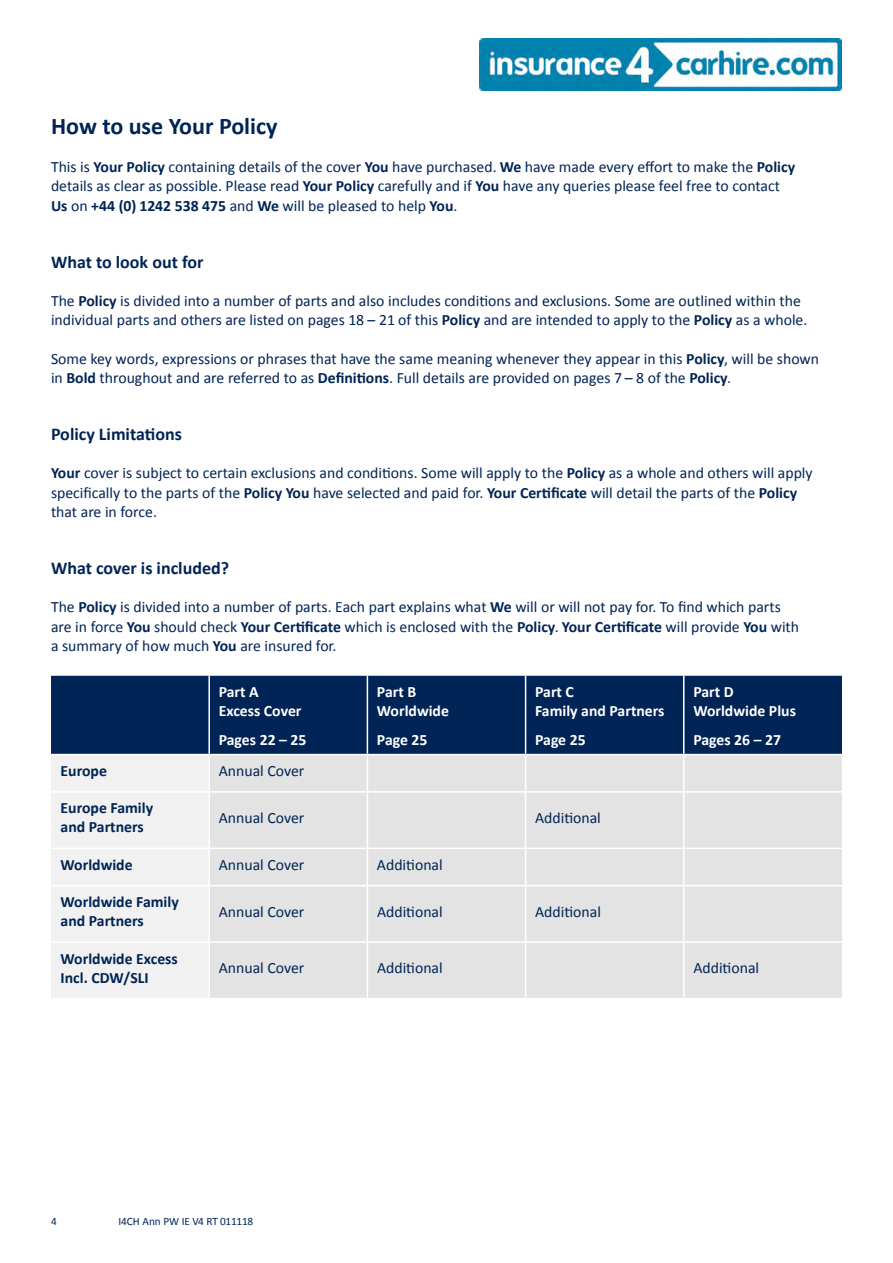
<style>
.page{position:relative;width:893px;height:1263px;background:#fff}
.page>*{position:absolute;margin:0;border:0;box-sizing:border-box;transform-origin:0 0}
.t1{font:700 24px "Calibri";color:#002455}
.t2{font:700 18px "Calibri";color:#002455}
.t3{font:15.75px/19.2px "Calibri";color:#002455}
.t4{font:700 15.75px/19.2px "Calibri";color:#fff}
.t5{font:700 15.75px/19.2px "Calibri";color:#002455}
.t6{font:11.25px "Calibri";letter-spacing:-.01em;color:#002455}
.s1{font-weight:700}
</style>
<div class="page">
<img style="left:479px;top:38px;width:363px;height:52px">
<div style="left:51px;top:676px;width:791px;height:78px;background:#002455"></div>
<div style="left:51px;top:756px;width:157px;height:242px;background:#f1f1f1"></div>
<div style="left:210px;top:755px;width:632px;height:243px;background:#e3e3e3"></div>
<hr style="left:208px;top:676px;width:2px;height:78px;background:#fff">
<hr style="left:367px;top:676px;width:1px;height:78px;background:#fff">
<hr style="left:525px;top:676px;width:1px;height:78px;background:#fff">
<hr style="left:51px;top:941px;width:158px;height:2px;background:#fff">
<hr style="left:209px;top:941px;width:158px;height:2px;background:#fff">
<hr style="left:367px;top:941px;width:159px;height:2px;background:#fff">
<hr style="left:526px;top:941px;width:158px;height:2px;background:#fff">
<hr style="left:684px;top:941px;width:158px;height:2px;background:#fff">
<hr style="left:51px;top:791px;width:158px;height:2px;background:#fff">
<hr style="left:209px;top:791px;width:158px;height:2px;background:#fff">
<hr style="left:367px;top:791px;width:159px;height:2px;background:#fff">
<hr style="left:526px;top:791px;width:158px;height:2px;background:#fff">
<hr style="left:684px;top:791px;width:158px;height:2px;background:#fff">
<hr style="left:51px;top:847px;width:158px;height:2px;background:#fff">
<hr style="left:209px;top:847px;width:158px;height:2px;background:#fff">
<hr style="left:367px;top:847px;width:159px;height:2px;background:#fff">
<hr style="left:526px;top:847px;width:158px;height:2px;background:#fff">
<hr style="left:684px;top:847px;width:158px;height:2px;background:#fff">
<hr style="left:51px;top:885px;width:158px;height:1px;background:#fff">
<hr style="left:209px;top:885px;width:158px;height:1px;background:#fff">
<hr style="left:367px;top:885px;width:159px;height:1px;background:#fff">
<hr style="left:526px;top:885px;width:158px;height:1px;background:#fff">
<hr style="left:684px;top:885px;width:158px;height:1px;background:#fff">
<hr style="left:367px;top:755px;width:1px;height:36px;background:#fff">
<hr style="left:525px;top:755px;width:1px;height:36px;background:#fff">
<hr style="left:683px;top:755px;width:1px;height:36px;background:#fff">
<hr style="left:367px;top:793px;width:1px;height:54px;background:#fff">
<hr style="left:525px;top:793px;width:1px;height:54px;background:#fff">
<hr style="left:683px;top:793px;width:1px;height:54px;background:#fff">
<hr style="left:367px;top:849px;width:1px;height:36px;background:#fff">
<hr style="left:525px;top:849px;width:1px;height:36px;background:#fff">
<hr style="left:683px;top:849px;width:1px;height:36px;background:#fff">
<hr style="left:367px;top:886px;width:1px;height:55px;background:#fff">
<hr style="left:525px;top:886px;width:1px;height:55px;background:#fff">
<hr style="left:683px;top:886px;width:1px;height:55px;background:#fff">
<hr style="left:367px;top:943px;width:1px;height:55px;background:#fff">
<hr style="left:525px;top:943px;width:1px;height:55px;background:#fff">
<hr style="left:683px;top:943px;width:1px;height:55px;background:#fff">
<hr style="left:683px;top:676px;width:1px;height:78px;background:#fff">
<h1 class="t1" style="left:51px;top:111px;width:228px">How to use Your Policy</h1>
<p class="t3" style="left:51px;top:157px;width:746px">This is <span class="s1">Your Policy</span> containing details of the cover <span class="s1">You</span> have purchased. <span class="s1">We</span> have made every effort to make the <span class="s1">Policy </span>details as clear as possible. Please read <span class="s1">Your Policy</span> carefully and if <span class="s1">You</span> have any queries please feel free to contact<br><span class="s1">Us</span> on <span class="s1">+44 (0) 1242 538 475</span> and <span class="s1">We</span> will be pleased to help <span class="s1">You</span>.</p>
<p class="t2" style="left:51px;top:251px;width:154px">What to look out for</p>
<p class="t3" style="left:51px;top:291px;width:758px">The <span class="s1">Policy</span> is divided into a number of parts and also includes conditions and exclusions. Some are outlined within the individual parts and others are listed on pages 18 – 21 of this <span class="s1">Policy</span> and are intended to apply to the <span class="s1">Policy</span> as a whole.</p>
<p class="t3" style="left:51px;top:348px;width:770px">Some key words, expressions or phrases that have the same meaning whenever they appear in this <span class="s1">Policy</span>, will be shown in <span class="s1">Bold</span> throughout and are referred to as <span class="s1">Definitions</span>. Full details are provided on pages 7 – 8 of the <span class="s1">Policy</span>.</p>
<p class="t2" style="left:51px;top:423px;width:132px">Policy Limitations</p>
<p class="t3" style="left:51px;top:463px;width:763px"><span class="s1">Your</span> cover is subject to certain exclusions and conditions. Some will apply to the <span class="s1">Policy</span> as a whole and others will apply specifically to the parts of the <span class="s1">Policy You</span> have selected and paid for. <span class="s1">Your Certificate</span> will detail the parts of the <span class="s1">Policy </span>that are in force.</p>
<p class="t2" style="left:51px;top:557px;width:180px">What cover is included?</p>
<p class="t3" style="left:51px;top:597px;width:750px">The <span class="s1">Policy</span> is divided into a number of parts. Each part explains what <span class="s1">We</span> will or will not pay for. To find which parts are in force <span class="s1">You</span> should check <span class="s1">Your Certificate</span> which is enclosed with the <span class="s1">Policy</span>. <span class="s1">Your Certificate</span> will provide <span class="s1">You</span> with a summary of how much <span class="s1">You</span> are insured for.</p>
<p class="t4" style="left:219px;top:681px;width:84px">Part A<br>Excess Cover</p>
<p class="t4" style="left:219px;top:729px;width:89px">Pages 22 – 25</p>
<p class="t4" style="left:535px;top:681px;width:131px">Part C<br>Family and Partners</p>
<p class="t4" style="left:535px;top:729px;width:52px">Page 25</p>
<p class="t4" style="left:377px;top:681px;width:74px">Part B<br>Worldwide</p>
<p class="t4" style="left:377px;top:729px;width:52px">Page 25</p>
<p class="t4" style="left:693px;top:681px;width:104px">Part D<br>Worldwide Plus</p>
<p class="t4" style="left:693px;top:729px;width:89px">Pages 26 – 27</p>
<p class="t5" style="left:61px;top:760px;width:48px">Europe</p>
<p class="t3" style="left:219px;top:760px;width:87px">Annual Cover</p>
<p class="t5" style="left:61px;top:798px;width:94px">Europe Family and Partners</p>
<p class="t3" style="left:219px;top:807px;width:87px">Annual Cover</p>
<p class="t3" style="left:535px;top:807px;width:67px">Additional</p>
<p class="t5" style="left:61px;top:854px;width:74px">Worldwide</p>
<p class="t3" style="left:219px;top:854px;width:87px">Annual Cover</p>
<p class="t3" style="left:377px;top:854px;width:67px">Additional</p>
<p class="t5" style="left:61px;top:891px;width:120px">Worldwide Family and Partners</p>
<p class="t3" style="left:219px;top:901px;width:87px">Annual Cover</p>
<p class="t3" style="left:377px;top:901px;width:67px">Additional</p>
<p class="t3" style="left:535px;top:901px;width:67px">Additional</p>
<p class="t5" style="left:61px;top:948px;width:119px">Worldwide Excess<br>Incl. CDW/SLI</p>
<p class="t3" style="left:219px;top:957px;width:87px">Annual Cover</p>
<p class="t3" style="left:377px;top:957px;width:67px">Additional</p>
<p class="t3" style="left:693px;top:957px;width:67px">Additional</p>
<p class="t6" style="left:51px;top:1214px;width:7px">4</p>
<p class="t6" style="left:119px;top:1214px;width:136px">I4CH Ann PW IE V4 RT 011118</p>
</div>
